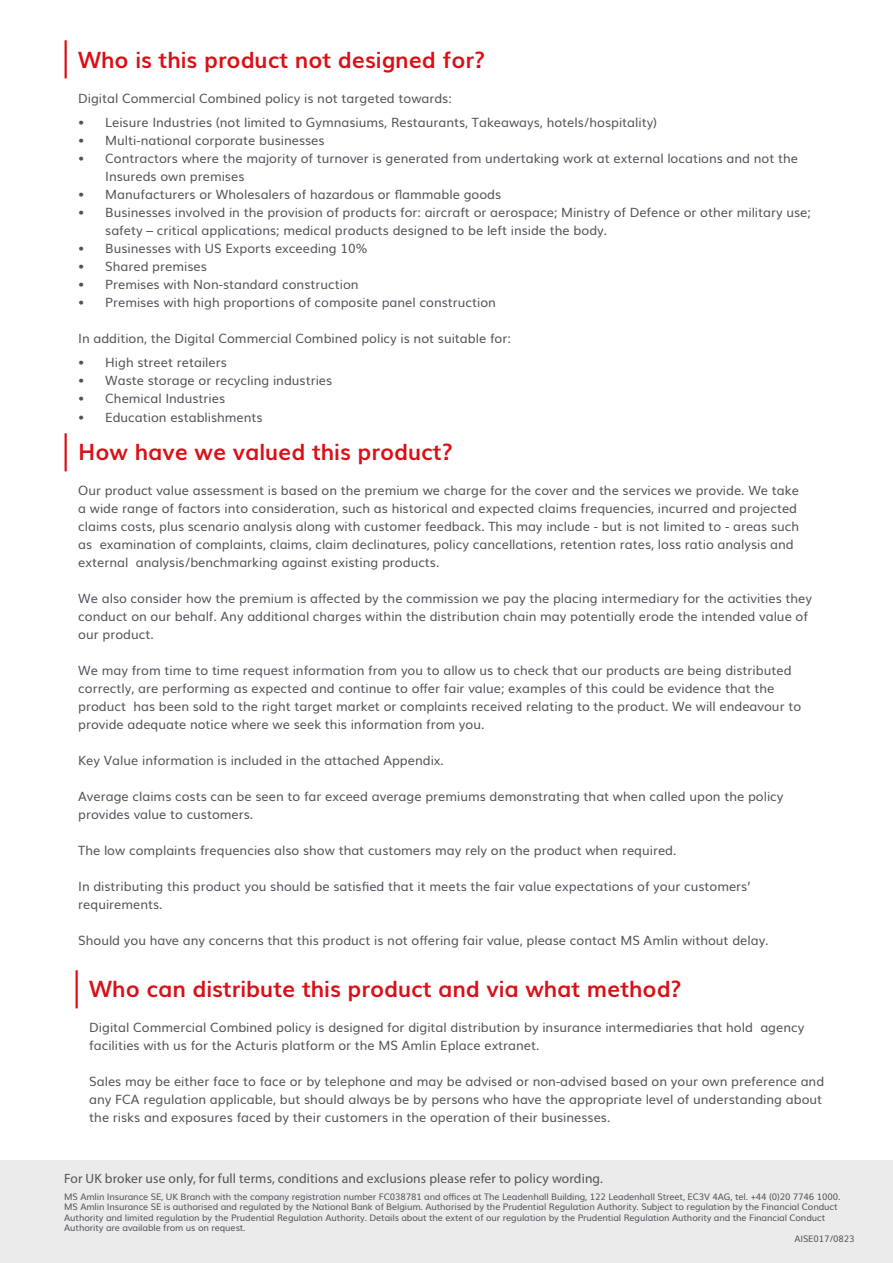
<style>
.page{position:relative;width:893px;height:1263px;background:#fff}
.page>*{position:absolute;margin:0;border:0;box-sizing:border-box;transform-origin:0 0}
.t1{font:700 22.5px "Muli";color:#db0f16}
.t2{font:13.5px "Myriad Pro";letter-spacing:.01em;color:#50535a}
.t3{font:12.75px/18px "Muli";color:#50535a}
.t4{font:9px "Muli";letter-spacing:-.01em;color:#50535a}
.s1{font-weight:300;font-size:37.5px}
</style>
<div class="page">
<div style="left:0;top:1161px;width:893px;height:102px;background:#ebebeb"></div>
<h1 class="t1" style="left:61px;top:42px;width:426px"><span class="s1">|</span> Who is this product not designed for?</h1>
<p class="t3" style="left:78px;top:88px;width:375px">Digital Commercial Combined policy is not targeted towards:</p>
<p class="t3" style="left:78px;top:112px;width:580px">• Leisure Industries (not limited to Gymnasiums, Restaurants, Takeaways, hotels/hospitality)</p>
<p class="t3" style="left:78px;top:130px;width:248px">• Multi-national corporate businesses</p>
<p class="t3" style="left:105px;top:148px;width:694px;text-indent:-27px">• Contractors where the majority of turnover is generated from undertaking work at external locations and not the<br>Insureds own premises</p>
<p class="t3" style="left:78px;top:184px;width:424px">• Manufacturers or Wholesalers of hazardous or flammable goods</p>
<p class="t3" style="left:105px;top:202px;width:707px;text-indent:-27px">• Businesses involved in the provision of products for: aircraft or aerospace; Ministry of Defence or other military use; safety – critical applications; medical products designed to be left inside the body.</p>
<p class="t3" style="left:78px;top:238px;width:291px">• Businesses with US Exports exceeding 10%</p>
<p class="t3" style="left:78px;top:256px;width:130px">• Shared premises</p>
<p class="t3" style="left:78px;top:274px;width:282px">• Premises with Non-standard construction</p>
<p class="t3" style="left:78px;top:292px;width:419px">• Premises with high proportions of composite panel construction</p>
<p class="t3" style="left:78px;top:328px;width:434px">In addition, the Digital Commercial Combined policy is not suitable for:</p>
<p class="t3" style="left:78px;top:352px;width:150px">• High street retailers</p>
<p class="t3" style="left:78px;top:370px;width:256px">• Waste storage or recycling industries</p>
<p class="t3" style="left:78px;top:388px;width:148px">• Chemical Industries</p>
<p class="t3" style="left:78px;top:408px;width:186px">• Education establishments</p>
<h1 class="t1" style="left:61px;top:434px;width:393px"><span class="s1">|</span> How have we valued this product?</h1>
<p class="t3" style="left:78px;top:481px;width:722px">Our product value assessment is based on the premium we charge for the cover and the services we provide. We take a wide range of factors into consideration, such as historical and expected claims frequencies, incurred and projected claims costs, plus scenario analysis along with customer feedback. This may include - but is not limited to - areas such as examination of complaints, claims, claim declinatures, policy cancellations, retention rates, loss ratio analysis and external analysis/benchmarking against existing products.</p>
<p class="t3" style="left:78px;top:589px;width:735px">We also consider how the premium is affected by the commission we pay the placing intermediary for the activities they conduct on our behalf. Any additional charges within the distribution chain may potentially erode the intended value of our product.</p>
<p class="t3" style="left:78px;top:661px;width:724px">We may from time to time request information from you to allow us to check that our products are being distributed correctly, are performing as expected and continue to offer fair value; examples of this could be evidence that the product has been sold to the right target market or complaints received relating to the product. We will endeavour to provide adequate notice where we seek this information from you.</p>
<p class="t3" style="left:78px;top:751px;width:367px">Key Value information is included in the attached Appendix.</p>
<p class="t3" style="left:78px;top:787px;width:707px">Average claims costs can be seen to far exceed average premiums demonstrating that when called upon the policy provides value to customers.</p>
<p class="t3" style="left:78px;top:841px;width:600px">The low complaints frequencies also show that customers may rely on the product when required.</p>
<p class="t3" style="left:78px;top:877px;width:674px">In distributing this product you should be satisfied that it meets the fair value expectations of your customers’ requirements.</p>
<p class="t3" style="left:78px;top:931px;width:692px">Should you have any concerns that this product is not offering fair value, please contact MS Amlin without delay.</p>
<h1 class="t1" style="left:72px;top:971px;width:611px"><span class="s1">|</span> Who can distribute this product and via what method?</h1>
<p class="t3" style="left:89px;top:1017px;width:717px">Digital Commercial Combined policy is designed for digital distribution by insurance intermediaries that hold agency facilities with us for the Acturis platform or the MS Amlin Eplace extranet.</p>
<p class="t3" style="left:89px;top:1071px;width:736px">Sales may be either face to face or by telephone and may be advised or non-advised based on your own preference and any FCA regulation applicable, but should always be by persons who have the appropriate level of understanding about the risks and exposures faced by their customers in the operation of their businesses.</p>
<p class="t2" style="left:64px;top:1170px;width:540px">For UK broker use only, for full terms, conditions and exclusions please refer to policy wording.</p>
<p class="t4" style="left:64px;top:1189px;width:778px">MS Amlin Insurance SE, UK Branch with the company registration number FC038781 and offices at The Leadenhall Building, 122 Leadenhall Street, EC3V 4AG, tel. +44 (0)20 7746 1000.</p>
<p class="t4" style="left:64px;top:1200px;width:775px">MS Amlin Insurance SE is authorised and regulated by the National Bank of Belgium. Authorised by the Prudential Regulation Authority. Subject to regulation by the Financial Conduct</p>
<p class="t4" style="left:64px;top:1210px;width:762px">Authority and limited regulation by the Prudential Regulation Authority. Details about the extent of our regulation by the Prudential Regulation Authority and the Financial Conduct</p>
<p class="t4" style="left:64px;top:1221px;width:183px">Authority are available from us on request.</p>
<p class="t4" style="left:794px;top:1231px;width:62px">AISE017/0823</p>
</div>
